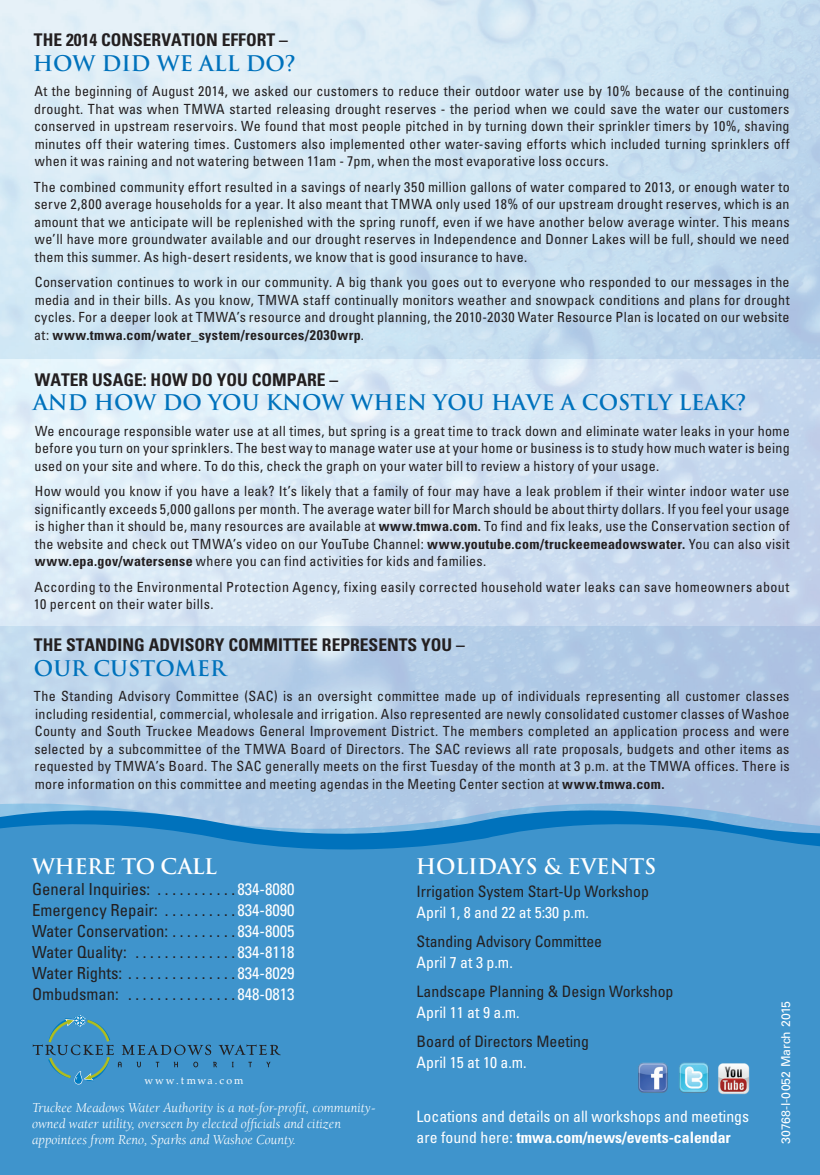
<style>
.page{position:relative;width:820px;height:1175px;background:#fff}
.page>*{position:absolute;margin:0;border:0;box-sizing:border-box;transform-origin:0 0}
.t1{font:700 21px "Trajan";color:#0072bc}
.t2{font:700 21px "Trajan";letter-spacing:-.005em;color:#fff}
.t3{font:700 condensed 17.5px "Univers";color:#231f20}
.t4{font:condensed 16.62px "Univers";color:#231f20}
.t5{font:condensed 16.62px "Univers";color:#fff}
.t6{font:condensed 15.75px/21px "Univers";color:#fff}
.t7{font:condensed 15.75px "Univers";color:#231f20}
.t8{font:condensed 14px/17.5px "Univers";letter-spacing:.02em;color:#231f20;text-align:justify}
.t9{font:italic 14px/15.8px "Berkeley";color:#fff}
.t10{font:12.25px "Univers";color:#fff}
.t11{font:10.5px "Palatino Linotype";letter-spacing:.18em;color:#fff}
.s1{font-weight:700}
</style>
<div class="page">
<svg style="left:0;top:0;width:820px;height:358px;background:#d0e4f2"></svg>
<svg style="left:0;top:626px;width:820px;height:168px;background:#b6cde7"></svg>
<svg style="left:0;top:794px;width:820px;height:30px;background:#8ab7dd"></svg>
<div style="left:0;top:824px;width:820px;height:350px;background:#3f94cc"></div>
<svg style="left:33px;top:1015px;width:248px;height:69px;background:#3f8fc1"></svg>
<img style="left:637px;top:1062px;width:32px;height:31px">
<img style="left:678px;top:1062px;width:31px;height:31px">
<img style="left:718px;top:1062px;width:31px;height:31px">
<p class="t3" style="left:34px;top:29px;width:255px">Th e 2014 Conservation Effort –</p>
<h1 class="t1" style="left:33px;top:50px;width:22px">HOW</h1>
<h1 class="t1" style="left:102px;top:50px;width:196px">DID WE ALL DO?</h1>
<p class="t8" style="left:34px;top:82px;width:757px">At the beginning of August 2014, we asked our customers to reduce their outdoor water use by 10% because of the continuing drought. That was when TMWA started releasing drought reserves - the period when we could save the water our customers conserved in upstream reservoirs. We found that most people pitched in by turning down their sprinkler timers by 10%, shaving minutes off their watering times. Customers also implemented other water-saving efforts which included turning sprinklers off when it was raining and not watering between 11am - 7pm, when the most evaporative loss occurs.</p>
<p class="t8" style="left:34px;top:177px;width:757px">The combined community effort resulted in a savings of nearly 350 million gallons of water compared to 2013, or enough water to serve 2,800 average households for a year. It also meant that TMWA only used 18% of our upstream drought reserves, which is an amount that we anticipate will be replenished with the spring runoff, even if we have another below average winter. This means we’ll have more groundwater available and our drought reserves in Independence and Donner Lakes will be full, should we need them this summer. As high-desert residents, we know that is good insurance to have.</p>
<p class="t8" style="left:34px;top:273px;width:757px">Conservation continues to work in our community. A big thank you goes out to everyone who responded to our messages in the media and in their bills. As you know, TMWA staff continually monitors weather and snowpack conditions and plans for drought cycles. For a deeper look at TMWA’s resource and drought planning, the 2010-2030 Water Resource Plan is located on our website at: <span class="s1">www.tmwa.com/water_system/resources/2030wrp</span>.</p>
<p class="t3" style="left:35px;top:369px;width:305px">Water Usage: How Do You Compare –</p>
<h1 class="t1" style="left:33px;top:390px;width:83px">AND HOW</h1>
<h1 class="t1" style="left:163px;top:390px;width:20px">DO</h1>
<h1 class="t1" style="left:208px;top:390px;width:116px">YOU KNOW</h1>
<h1 class="t1" style="left:350px;top:390px;width:159px">WHEN YOU HAV</h1>
<h1 class="t1" style="left:541px;top:390px;width:207px">E A CO STLY LEAK?</h1>
<p class="t8" style="left:35px;top:422px;width:756px">We encourage responsible water use at all times, but spring is a great time to track down and eliminate water leaks in your home before you turn on your sprinklers. The best way to manage water use at your home or business is to study how much water is being used on your site and where. To do this, check the graph on your water bill to review a history of your usage.</p>
<p class="t8" style="left:34px;top:482px;width:756px">How would you know if you have a leak? It’s likely that a family of four may have a leak problem if their winter indoor water use significantly exceeds 5,000 gallons per month. The average water bill for March should be about thirty dollars. If you feel your usage is higher than it should be, many resources are available at <span class="s1">www.tmwa.com.</span> To find and fix leaks, use the Conservation section of the website and check out TMWA’s video on our YouTube Channel: <span class="s1">www.youtube.com/truckeemeadowswater.</span> You can also visit <span class="s1">www.epa.gov/watersense</span> where you can find activities for kids and families.</p>
<p class="t8" style="left:34px;top:577px;width:757px">According to the Environmental Protection Agency, fixing easily corrected household water leaks can save homeowners about<br>10 percent on their water bills.</p>
<p class="t3" style="left:34px;top:634px;width:432px">Th e Standing Advisory Committee Represents You –</p>
<h1 class="t1" style="left:34px;top:655px;width:193px">OUR CUSTOMER</h1>
<p class="t8" style="left:34px;top:687px;width:757px">The Standing Advisory Committee (SAC) is an oversight committee made up of individuals representing all customer classes including residential, commercial, wholesale and irrigation. Also represented are newly consolidated customer classes of Washoe County and South Truckee Meadows General Improvement District. The members completed an application process and were selected by a subcommittee of the TMWA Board of Directors. The SAC reviews all rate proposals, budgets and other items as requested by TMWA’s Board. The SAC generally meets on the first Tuesday of the month at 3 p.m. at the TMWA offices. There is more information on this committee and meeting agendas in the Meeting Center section at <span class="s1">www.tmwa.com.</span></p>
<h1 class="t2" style="left:32px;top:853px;width:186px">WHERE TO CALL</h1>
<p class="t4" style="left:32px;top:878px;width:127px">General Inquiries: ...........</p>
<p class="t5" style="left:237px;top:878px;width:59px">834-8080</p>
<p class="t4" style="left:32px;top:899px;width:134px">Emergency Repair: ..........</p>
<p class="t5" style="left:237px;top:899px;width:59px">834-8090</p>
<p class="t4" style="left:32px;top:920px;width:145px">Water Conservation: .........</p>
<p class="t5" style="left:237px;top:920px;width:59px">834-8005</p>
<p class="t4" style="left:32px;top:941px;width:105px">Water Quality: ..............</p>
<p class="t5" style="left:237px;top:941px;width:59px">834-8118</p>
<p class="t4" style="left:32px;top:962px;width:99px">Water Rights: ...............</p>
<p class="t5" style="left:237px;top:962px;width:59px">834-8029</p>
<p class="t4" style="left:32px;top:983px;width:97px">Ombudsman: ...............</p>
<p class="t5" style="left:237px;top:983px;width:59px">848-0813</p>
<p class="t11" style="left:144px;top:1073px;width:100px">www.tmwa.com</p>
<p class="t9" style="left:32px;top:1100px;width:345px">Truckee Meadows Water Authority is a not-for-profit, community&shy;owned water utility, overseen by elected officials and citizen appointees from Reno, Sparks and Washoe County.</p>
<h1 class="t2" style="left:416px;top:853px;width:242px">HOLIDAYS &amp; EVENTS</h1>
<p class="t7" style="left:416px;top:881px;width:234px">Irrigation System Start-Up Workshop</p>
<p class="t6" style="left:416px;top:901px;width:174px">April 1, 8 and 22 at 5:30 p.m.</p>
<p class="t7" style="left:416px;top:931px;width:187px">Standing Advisory Committee</p>
<p class="t6" style="left:416px;top:951px;width:98px">April 7 at 3 p.m.</p>
<p class="t7" style="left:416px;top:981px;width:258px">Landscape Planning &amp; Design Workshop</p>
<p class="t6" style="left:416px;top:1001px;width:105px">April 11 at 9 a.m.</p>
<p class="t7" style="left:416px;top:1031px;width:174px">Board of Directors Meeting</p>
<p class="t6" style="left:416px;top:1051px;width:112px">April 15 at 10 a.m.</p>
<p class="t6" style="left:416px;top:1105px;width:334px">Locations and details on all workshops and meetings are found here: <span class="s1">tmwa.com/news/events-calendar</span></p>
<p class="t10" style="left:778px;top:1143px;width:144px;rotate:-90deg">30768-I-0052 March 2015</p>
</div>
